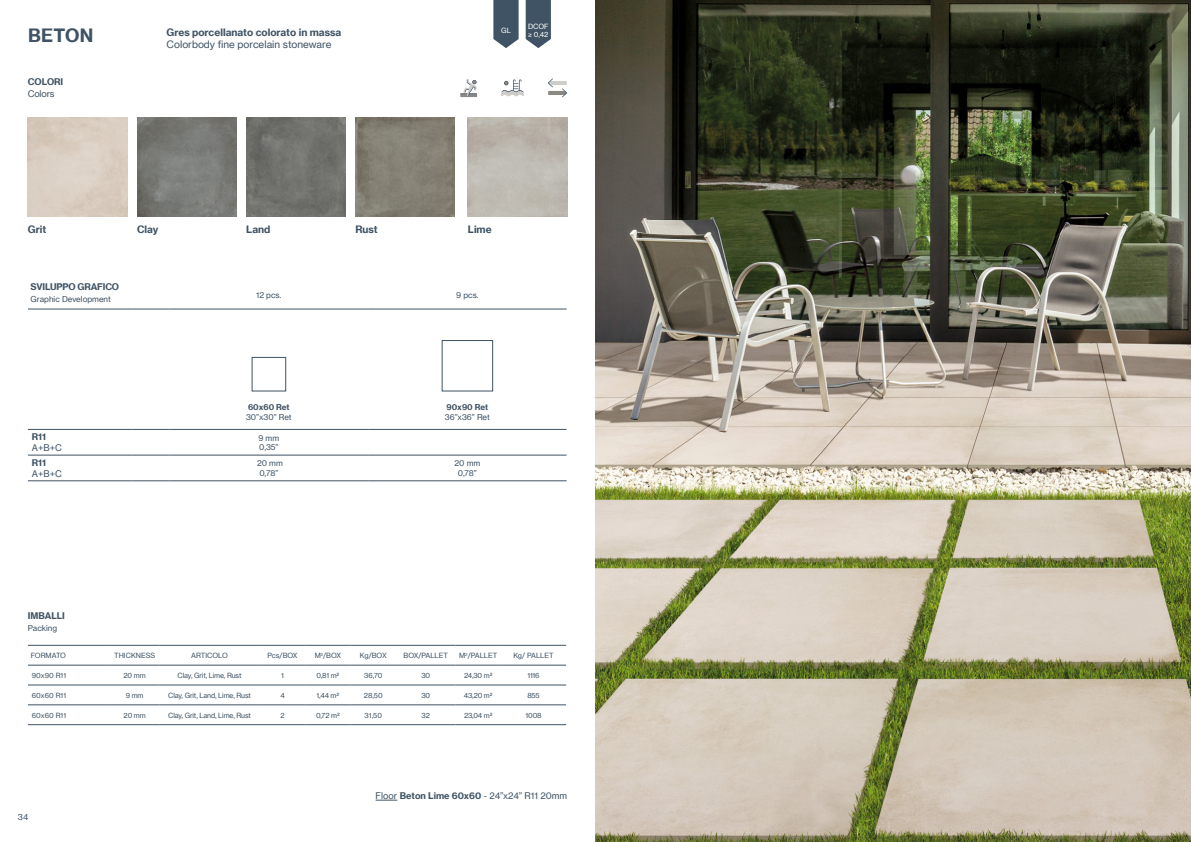
<style>
.page{position:relative;width:1191px;height:842px;background:#fff}
.page>*{position:absolute;margin:0;border:0;box-sizing:border-box;transform-origin:0 0}
.t1{font:18px "N Haas Grotesk TX Pro 75 Bd";letter-spacing:.015em;color:#3f5364}
.t2{font:10px "N Haas Grotesk TX Pro 75 Bd";color:#3f5364}
.t3{font:10px "N Haas Grotesk TX Pro 55 Rg";color:#3f5364}
.t4{font:9px "N Haas Grotesk TX Pro 55 Rg";color:#3f5364}
.t5{font:9px "N Haas Grotesk TX Pro 75 Bd";letter-spacing:-.01em;color:#3f5364}
.t6{font:8px/9.6px "N Haas Grotesk TX Pro 55 Rg";color:#3f5364;text-align:center}
.t7{font:8px "N Haas Grotesk TX Pro 75 Bd";color:#3f5364}
.t8{font:7px "N Haas Grotesk TX Pro 55 Rg";letter-spacing:-.02em;color:#3f5364}
.t9{font:7px "N Haas Grotesk TX Pro 55 Rg";color:#3f5364}
.t10{font:7px/8.4px "N Haas Grotesk TX Pro 55 Rg";color:#fff}
.s1{font-family:"N Haas Grotesk TX Pro 75 Bd"}
</style>
<div class="page">
<hr style="left:28px;top:309px;width:105px;height:1px;background:#3f5364">
<hr style="left:133px;top:309px;width:37px;height:1px;background:#3f5364">
<hr style="left:170px;top:309px;width:198px;height:1px;background:#3f5364">
<hr style="left:368px;top:309px;width:198px;height:1px;background:#3f5364">
<hr style="left:28px;top:429px;width:105px;height:1px;background:#3f5364">
<hr style="left:133px;top:429px;width:37px;height:1px;background:#3f5364">
<hr style="left:170px;top:429px;width:198px;height:1px;background:#3f5364">
<hr style="left:368px;top:429px;width:198px;height:1px;background:#3f5364">
<hr style="left:28px;top:455px;width:105px;height:1px;background:#3f5364">
<hr style="left:133px;top:455px;width:37px;height:1px;background:#3f5364">
<hr style="left:170px;top:455px;width:198px;height:1px;background:#3f5364">
<hr style="left:368px;top:455px;width:198px;height:1px;background:#3f5364">
<hr style="left:28px;top:481px;width:105px;height:1px;background:#3f5364">
<hr style="left:133px;top:481px;width:37px;height:1px;background:#3f5364">
<hr style="left:170px;top:481px;width:198px;height:1px;background:#3f5364">
<hr style="left:368px;top:481px;width:198px;height:1px;background:#3f5364">
<div style="left:252px;top:357px;width:34px;height:34px;border:1px solid #3f5364"></div>
<div style="left:442px;top:340px;width:51px;height:51px;border:1px solid #3f5364"></div>
<hr style="left:28px;top:645px;width:82px;height:1px;background:#3f5364">
<hr style="left:110px;top:645px;width:49px;height:1px;background:#3f5364">
<hr style="left:159px;top:645px;width:101px;height:1px;background:#3f5364">
<hr style="left:260px;top:645px;width:45px;height:1px;background:#3f5364">
<hr style="left:305px;top:645px;width:45px;height:1px;background:#3f5364">
<hr style="left:350px;top:645px;width:46px;height:1px;background:#3f5364">
<hr style="left:396px;top:645px;width:59px;height:1px;background:#3f5364">
<hr style="left:455px;top:645px;width:46px;height:1px;background:#3f5364">
<hr style="left:501px;top:645px;width:65px;height:1px;background:#3f5364">
<hr style="left:28px;top:665px;width:82px;height:1px;background:#3f5364">
<hr style="left:110px;top:665px;width:49px;height:1px;background:#3f5364">
<hr style="left:159px;top:665px;width:101px;height:1px;background:#3f5364">
<hr style="left:260px;top:665px;width:45px;height:1px;background:#3f5364">
<hr style="left:305px;top:665px;width:45px;height:1px;background:#3f5364">
<hr style="left:350px;top:665px;width:46px;height:1px;background:#3f5364">
<hr style="left:396px;top:665px;width:59px;height:1px;background:#3f5364">
<hr style="left:455px;top:665px;width:46px;height:1px;background:#3f5364">
<hr style="left:501px;top:665px;width:65px;height:1px;background:#3f5364">
<hr style="left:28px;top:685px;width:82px;height:1px;background:#3f5364">
<hr style="left:110px;top:685px;width:49px;height:1px;background:#3f5364">
<hr style="left:159px;top:685px;width:101px;height:1px;background:#3f5364">
<hr style="left:260px;top:685px;width:45px;height:1px;background:#3f5364">
<hr style="left:305px;top:685px;width:45px;height:1px;background:#3f5364">
<hr style="left:350px;top:685px;width:46px;height:1px;background:#3f5364">
<hr style="left:396px;top:685px;width:59px;height:1px;background:#3f5364">
<hr style="left:455px;top:685px;width:46px;height:1px;background:#3f5364">
<hr style="left:501px;top:685px;width:65px;height:1px;background:#3f5364">
<hr style="left:28px;top:705px;width:82px;height:1px;background:#3f5364">
<hr style="left:110px;top:705px;width:49px;height:1px;background:#3f5364">
<hr style="left:159px;top:705px;width:101px;height:1px;background:#3f5364">
<hr style="left:260px;top:705px;width:45px;height:1px;background:#3f5364">
<hr style="left:305px;top:705px;width:45px;height:1px;background:#3f5364">
<hr style="left:350px;top:705px;width:46px;height:1px;background:#3f5364">
<hr style="left:396px;top:705px;width:59px;height:1px;background:#3f5364">
<hr style="left:455px;top:705px;width:46px;height:1px;background:#3f5364">
<hr style="left:501px;top:705px;width:65px;height:1px;background:#3f5364">
<hr style="left:28px;top:724px;width:82px;height:1px;background:#3f5364">
<hr style="left:110px;top:724px;width:49px;height:1px;background:#3f5364">
<hr style="left:159px;top:724px;width:101px;height:1px;background:#3f5364">
<hr style="left:260px;top:724px;width:45px;height:1px;background:#3f5364">
<hr style="left:305px;top:724px;width:45px;height:1px;background:#3f5364">
<hr style="left:350px;top:724px;width:46px;height:1px;background:#3f5364">
<hr style="left:396px;top:724px;width:59px;height:1px;background:#3f5364">
<hr style="left:455px;top:724px;width:46px;height:1px;background:#3f5364">
<hr style="left:501px;top:724px;width:65px;height:1px;background:#3f5364">
<svg style="left:526px;top:0;width:25px;height:48px"></svg>
<svg style="left:493px;top:0;width:25px;height:48px"></svg>
<img style="left:137px;top:117px;width:99px;height:99px">
<img style="left:355px;top:117px;width:99px;height:99px">
<img style="left:246px;top:117px;width:99px;height:99px">
<svg style="left:548px;top:78px;width:19px;height:19px"></svg>
<svg style="left:501px;top:79px;width:23px;height:17px"></svg>
<hr style="left:460px;top:93px;width:17px;height:4px;background:#8c8985">
<svg style="left:460px;top:79px;width:17px;height:17px"></svg>
<svg style="left:375px;top:800px;width:22px;height:1px"></svg>
<img style="left:595px;top:0;width:596px;height:842px">
<h1 class="t1" style="left:28px;top:24px;width:67px">BETON</h1>
<p class="t5" style="left:28px;top:76px;width:37px">COLORI</p>
<p class="t4" style="left:28px;top:89px;width:28px">Colors</p>
<h2 class="t2" style="left:167px;top:26px;width:176px">Gres porcellanato colorato in massa</h2>
<h2 class="t3" style="left:167px;top:38px;width:166px">Colorbody fine porcelain stoneware</h2>
<p class="t10" style="left:501px;top:26px;width:11px">GL</p>
<p class="t10" style="left:528px;top:22px;width:22px">DCOF ≥ 0,42</p>
<h2 class="t2" style="left:28px;top:223px;width:20px">Grit</h2>
<h2 class="t2" style="left:137px;top:223px;width:23px">Clay</h2>
<h2 class="t2" style="left:246px;top:223px;width:26px">Land</h2>
<h2 class="t2" style="left:355px;top:223px;width:24px">Rust</h2>
<h2 class="t2" style="left:468px;top:223px;width:25px">Lime</h2>
<p class="t5" style="left:31px;top:281px;width:90px">SVILUPPO GRAFICO</p>
<p class="t6" style="left:31px;top:295px;width:82px">Graphic Development</p>
<p class="t6" style="left:256px;top:290px;width:27px">12 pcs.</p>
<p class="t6" style="left:456px;top:290px;width:24px">9 pcs.</p>
<p class="t7" style="left:248px;top:402px;width:43px">60x60 Ret</p>
<p class="t6" style="left:246px;top:412px;width:47px">30”x30” Ret</p>
<p class="t7" style="left:446px;top:402px;width:43px">90x90 Ret</p>
<p class="t6" style="left:445px;top:412px;width:47px">36”x36” Ret</p>
<p class="t5" style="left:32px;top:431px;width:16px">R11</p>
<p class="t4" style="left:32px;top:442px;width:32px">A+B+C</p>
<p class="t6" style="left:258px;top:433px;width:22px;text-align:left">9 mm<br>0,35”</p>
<p class="t5" style="left:32px;top:457px;width:16px">R11</p>
<p class="t4" style="left:32px;top:468px;width:32px">A+B+C</p>
<p class="t6" style="left:257px;top:458px;width:27px">20 mm<br>0,78”</p>
<p class="t6" style="left:454px;top:458px;width:27px">20 mm<br>0,78”</p>
<p class="t5" style="left:28px;top:610px;width:38px">IMBALLI</p>
<p class="t6" style="left:28px;top:623px;width:31px">Packing</p>
<p class="t8" style="left:31px;top:651px;width:37px">FORMATO</p>
<p class="t9" style="left:114px;top:651px;width:42px">THICKNESS</p>
<p class="t9" style="left:191px;top:651px;width:38px">ARTICOLO</p>
<p class="t8" style="left:267px;top:651px;width:32px">Pcs/BOX</p>
<p class="t8" style="left:315px;top:651px;width:28px">M<sup>2</sup>/BOX</p>
<p class="t8" style="left:360px;top:651px;width:28px">Kg/BOX</p>
<p class="t9" style="left:403px;top:651px;width:46px">BOX/PALLET</p>
<p class="t8" style="left:459px;top:651px;width:40px">M<sup>2</sup>/PALLET</p>
<p class="t9" style="left:513px;top:651px;width:42px">Kg/ PALLET</p>
<p class="t9" style="left:32px;top:671px;width:36px">90x90 R11</p>
<p class="t8" style="left:124px;top:671px;width:24px">20 mm</p>
<p class="t8" style="left:178px;top:671px;width:65px">Clay, Grit, Lime, Rust</p>
<p class="t8" style="left:281px;top:671px;width:4px">1</p>
<p class="t8" style="left:316px;top:671px;width:24px">0,81 m²</p>
<p class="t8" style="left:364px;top:671px;width:20px">36,70</p>
<p class="t8" style="left:421px;top:671px;width:10px">30</p>
<p class="t8" style="left:464px;top:671px;width:30px">24,30 m²</p>
<p class="t8" style="left:527px;top:671px;width:14px">1116</p>
<p class="t9" style="left:32px;top:691px;width:36px">60x60 R11</p>
<p class="t8" style="left:126px;top:691px;width:19px">9 mm</p>
<p class="t8" style="left:168px;top:691px;width:84px">Clay, Grit, Land, Lime, Rust</p>
<p class="t8" style="left:280px;top:691px;width:6px">4</p>
<p class="t8" style="left:317px;top:691px;width:24px">1,44 m²</p>
<p class="t8" style="left:364px;top:691px;width:20px">28,50</p>
<p class="t8" style="left:421px;top:691px;width:10px">30</p>
<p class="t8" style="left:464px;top:691px;width:30px">43,20 m²</p>
<p class="t8" style="left:527px;top:691px;width:14px">855</p>
<p class="t9" style="left:32px;top:711px;width:36px">60x60 R11</p>
<p class="t8" style="left:124px;top:711px;width:24px">20 mm</p>
<p class="t8" style="left:168px;top:711px;width:84px">Clay, Grit, Land, Lime, Rust</p>
<p class="t8" style="left:280px;top:711px;width:6px">2</p>
<p class="t8" style="left:316px;top:711px;width:25px">0,72 m²</p>
<p class="t8" style="left:365px;top:711px;width:19px">31,50</p>
<p class="t8" style="left:421px;top:711px;width:10px">32</p>
<p class="t8" style="left:464px;top:711px;width:30px">23,04 m²</p>
<p class="t8" style="left:525px;top:711px;width:18px">1008</p>
<p class="t6" style="left:18px;top:812px;width:12px">34</p>
<p class="t4" style="left:375px;top:791px;width:193px">Floor <span class="s1">Beton Lime 60x60</span> - 24”x24” R11 20mm</p>
</div>
